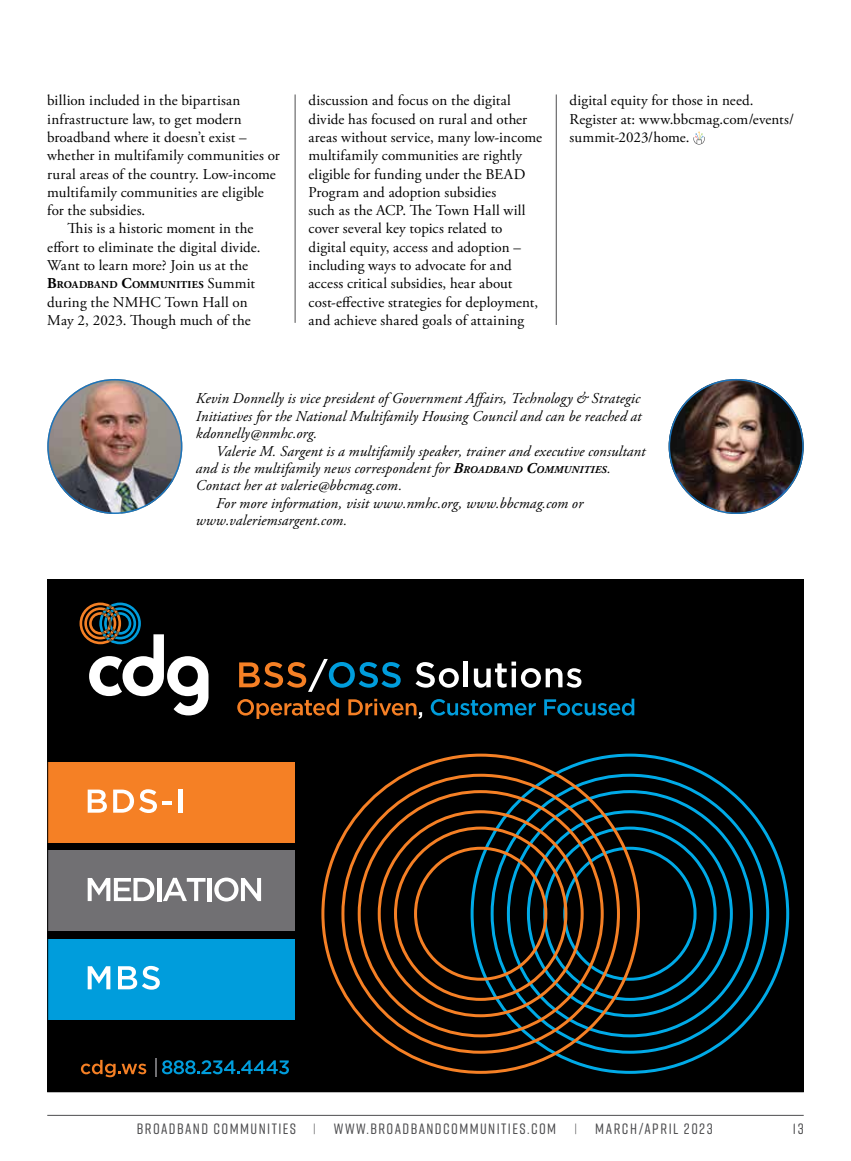
<style>
.page{position:relative;width:851px;height:1161px;background:#fff}
.page>*{position:absolute;margin:0;border:0;box-sizing:border-box;transform-origin:0 0}
.t1{font:15px/18.3px "Adobe Garamond Pro";letter-spacing:.01em;color:#000}
.t2{font:italic 15px/17.4px "Adobe Garamond Pro";letter-spacing:.005em;color:#000;text-align:justify}
.t3{font:500 15px "Rift Soft";letter-spacing:.095em;color:#4d4d4f}
.t4{font:700 10.5px "Adobe Garamond Pro";letter-spacing:.03em;color:#000}
.s1{font-size:15px}
.s2{font-weight:400;font-size:15px}
.s3{font-weight:700}
.s4{font-weight:700;font-size:10.5px}
.s5{font-weight:300;font-size:11.85px}
</style>
<div class="page">
<hr style="left:47px;top:1115px;width:756px;height:1px;background:#4d4d4f">
<hr style="left:556px;top:94px;width:1px;height:231px;background:#4d4d4f">
<hr style="left:295px;top:94px;width:1px;height:229px;background:#4d4d4f">
<svg style="left:693px;top:132px;width:11px;height:13px"></svg>
<img style="left:47px;top:379px;width:135px;height:135px;border-radius:67px">
<img style="left:668px;top:379px;width:135px;height:135px;border-radius:67px">
<div style="left:47px;top:579px;width:756px;height:513px;background:#000"></div>
<svg style="left:641px;top:754px;width:149px;height:320px"></svg>
<svg style="left:641px;top:789px;width:113px;height:250px"></svg>
<svg style="left:321px;top:753px;width:320px;height:321px"></svg>
<svg style="left:356px;top:789px;width:249px;height:250px"></svg>
<svg style="left:392px;top:825px;width:326px;height:177px"></svg>
<div style="left:47px;top:850px;width:247px;height:81px;background:#717073"></div>
<div style="left:47px;top:762px;width:247px;height:81px;background:#f58025"></div>
<div style="left:47px;top:939px;width:247px;height:81px;background:#009ddc"></div>
<svg style="left:88px;top:966px;width:22px;height:23px"></svg>
<svg style="left:118px;top:966px;width:42px;height:24px"></svg>
<svg style="left:88px;top:790px;width:19px;height:23px"></svg>
<svg style="left:113px;top:789px;width:44px;height:24px"></svg>
<hr style="left:162px;top:801px;width:10px;height:4px;background:#fff">
<hr style="left:179px;top:790px;width:4px;height:23px;background:#fff">
<svg style="left:88px;top:878px;width:66px;height:23px"></svg>
<hr style="left:157px;top:878px;width:4px;height:23px;background:#fff">
<svg style="left:163px;top:878px;width:42px;height:23px"></svg>
<div style="left:207px;top:878px;width:5px;height:23px;background:#fff"></div>
<svg style="left:214px;top:878px;width:47px;height:23px"></svg>
<svg style="left:79px;top:603px;width:129px;height:112px"></svg>
<svg style="left:81px;top:1060px;width:65px;height:17px"></svg>
<svg style="left:155px;top:1059px;width:134px;height:18px"></svg>
<svg style="left:237px;top:699px;width:102px;height:20px"></svg>
<svg style="left:348px;top:699px;width:74px;height:20px"></svg>
<svg style="left:430px;top:699px;width:105px;height:17px"></svg>
<svg style="left:544px;top:699px;width:90px;height:17px"></svg>
<svg style="left:239px;top:659px;width:161px;height:33px"></svg>
<svg style="left:415px;top:662px;width:44px;height:26px"></svg>
<hr style="left:464px;top:661px;width:4px;height:26px;background:#fff">
<svg style="left:474px;top:662px;width:107px;height:26px"></svg>
<p class="t1" style="left:47px;top:92px;width:195px">billion included in the bipartisan</p>
<p class="t1" style="left:47px;top:110px;width:196px">infrastructure law, to get modern</p>
<p class="t1" style="left:47px;top:129px;width:201px">broadband where it doesn’t exist –</p>
<p class="t1" style="left:47px;top:147px;width:234px">whether in multifamily communities or</p>
<p class="t1" style="left:47px;top:165px;width:230px">rural areas of the country. Low-income</p>
<p class="t1" style="left:47px;top:184px;width:218px">multifamily communities are eligible</p>
<p class="t1" style="left:47px;top:202px;width:100px">for the subsidies.</p>
<p class="t1" style="left:68px;top:220px;width:187px">This is a historic moment in the</p>
<p class="t1" style="left:47px;top:238px;width:215px">effort to eliminate the digital divide.</p>
<p class="t1" style="left:47px;top:257px;width:202px">Want to learn more? Join us at the</p>
<p class="t4" style="left:47px;top:279px;width:209px"><span class="s1">B</span>ROADBAND <span class="s1">C</span>OMMUNITIES <span class="s2">Summit</span></p>
<p class="t1" style="left:47px;top:293px;width:205px">during the NMHC Town Hall on<br>May 2, 2023. Though much of the</p>
<p class="t1" style="left:308px;top:92px;width:235px">discussion and focus on the digital divide has focused on rural and other areas without service, many low-income multifamily communities are rightly eligible for funding under the BEAD Program and adoption subsidies<br>such as the ACP. The Town Hall will cover several key topics related to digital equity, access and adoption – including ways to advocate for and access critical subsidies, hear about cost-effective strategies for deployment, and achieve shared goals of attaining</p>
<p class="t1" style="left:569px;top:92px;width:226px">digital equity for those in need.<br>Register at: www.bbcmag.com/events/ summit-2023/home.</p>
<p class="t2" style="left:196px;top:390px;width:447px">Kevin Donnelly is vice president of Government Affairs, Technology &amp; Strategic Initiatives for the National Multifamily Housing Council and can be reached at kdonnelly@nmhc.org.</p>
<p class="t2" style="left:216px;top:443px;width:430px">Valerie M. Sargent is a multifamily speaker, trainer and executive consultant</p>
<p class="t2" style="left:196px;top:460px;width:416px">and is the multifamily news correspondent for <span class="s3">B</span><span class="s4">ROADBAND</span> <span class="s3">C</span><span class="s4">OMMUNITIES</span>.</p>
<p class="t2" style="left:196px;top:477px;width:208px">Contact her at valerie@bbcmag.com.</p>
<p class="t2" style="left:216px;top:495px;width:368px">For more information, visit www.nmhc.org, www.bbcmag.com or</p>
<p class="t2" style="left:196px;top:512px;width:153px">www.valeriemsargent.com.</p>
<p class="t3" style="left:137px;top:1118px;width:577px">BROADBAND COMMUNITIES <span class="s5">|</span> WWW.BROADBANDCOMMUNITIES.COM <span class="s5">|</span> MARCH/APRIL 2023</p>
<p class="t3" style="left:792px;top:1118px;width:12px">13</p>
</div>
